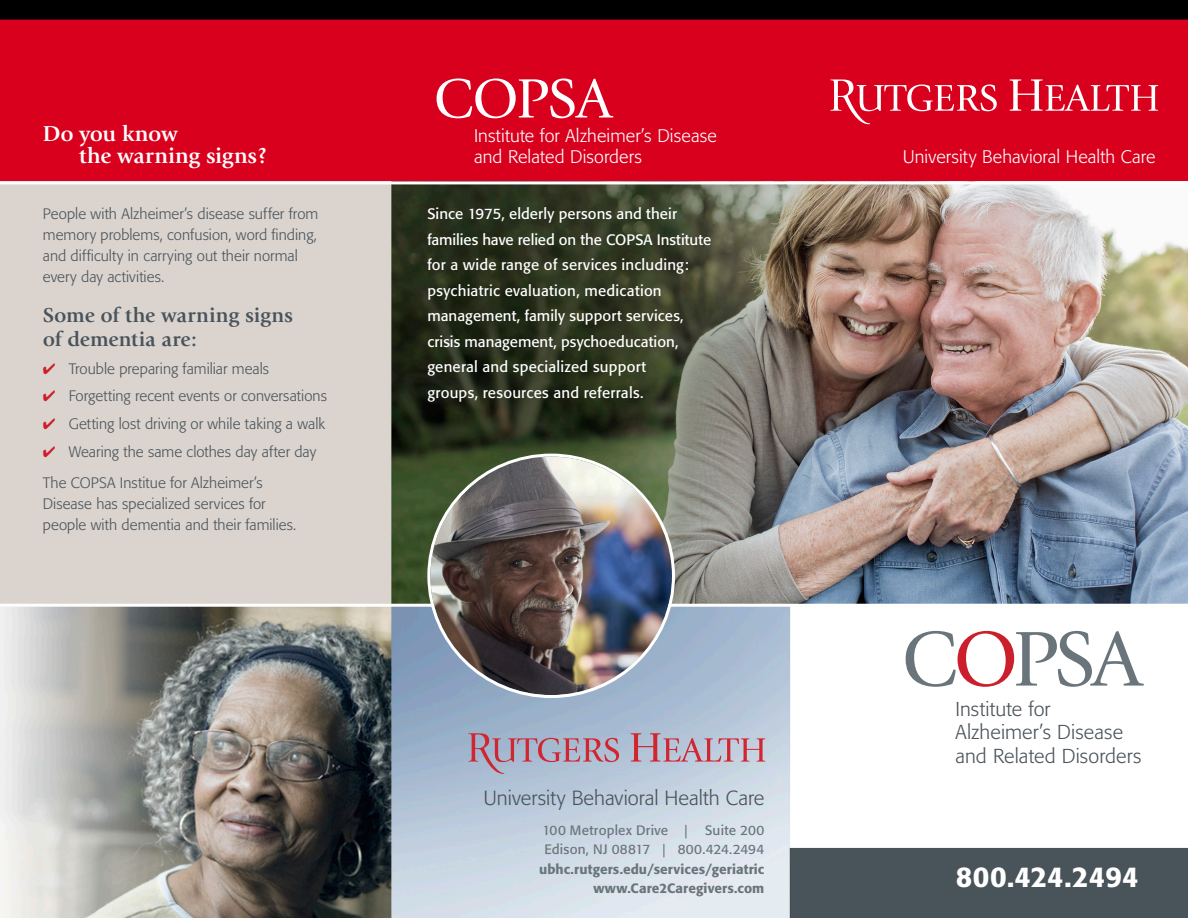
<style>
.page{position:relative;width:1188px;height:918px;background:#fff}
.page>*{position:absolute;margin:0;border:0;box-sizing:border-box;transform-origin:0 0}
.t1{font:81px "Giovanni";letter-spacing:-.05em;color:#6a757b}
.t2{font:57.75px "Giovanni";letter-spacing:-.02em;color:#fff}
.t3{font:500 28.5px "Formata";color:#fff}
.t4{font:700 22.5px/22.5px "Giovanni";letter-spacing:-.01em;color:#fff}
.t5{font:700 21px/24px "Giovanni";letter-spacing:-.005em;color:#49535a}
.t6{font:300 20.25px "Formata";color:#49535a}
.t7{font:300 19.95px/24px "Formata";letter-spacing:.005em;color:#49535a}
.t8{font:300 18px/21px "Formata";letter-spacing:.005em;color:#fff}
.t9{font:300 15px/21px "Formata";color:#49535a}
.t10{font:15px/25.5px "Formata";letter-spacing:.01em;color:#fff}
.t11{font:500 13.5px/19.5px "Formata";letter-spacing:.005em;color:#6a757b;text-align:right}
.t12{font:13.5px "Formata";letter-spacing:.02em;color:#6a757b}
.s1{color:#cb202c}
.s2{font-weight:400}
</style>
<div class="page">
<img style="left:0;top:0;width:1188px;height:918px">
<div style="left:791px;top:849px;width:397px;height:69px;background:#49535a"></div>
<svg style="left:468px;top:733px;width:151px;height:41px;background:#af9fb3"></svg>
<svg style="left:631px;top:733px;width:134px;height:29px;background:#bea1b1"></svg>
<hr style="left:0;top:604px;width:1188px;height:3px;background:#fff">
<img style="left:430px;top:457px;width:242px;height:238px">
<svg style="left:830px;top:79px;width:167px;height:45px;background:#df2f47"></svg>
<svg style="left:1010px;top:79px;width:148px;height:32px;background:#e23d54"></svg>
<hr style="left:0;top:181px;width:1188px;height:3px;background:#fff">
<p class="t4" style="left:79px;top:122px;width:190px;text-indent:-36px">Do you know<br>the warning signs?</p>
<p class="t9" style="left:43px;top:203px;width:277px">People with Alzheimer’s disease suffer from memory problems, confusion, word finding, and difficulty in carrying out their normal every day activities.</p>
<p class="t5" style="left:43px;top:303px;width:252px">Some of the warning signs of dementia are:</p>
<p class="t9" style="left:43px;top:358px;width:228px"><span class="s1">✔</span> Trouble preparing familiar meals</p>
<p class="t9" style="left:43px;top:386px;width:286px"><span class="s1">✔</span> Forgetting recent events or conversations</p>
<p class="t9" style="left:43px;top:414px;width:284px"><span class="s1">✔</span> Getting lost driving or while taking a walk</p>
<p class="t9" style="left:43px;top:441px;width:275px"><span class="s1">✔</span> Wearing the same clothes day after day</p>
<p class="t9" style="left:43px;top:472px;width:255px">The COPSA Institue for Alzheimer’s<br>Disease has specialized services for people with dementia and their families.</p>
<p class="t2" style="left:434px;top:66px;width:180px">COPSA</p>
<p class="t8" style="left:474px;top:126px;width:244px">Institute for Alzheimer’s Disease and Related Disorders</p>
<p class="t10" style="left:427px;top:201px;width:285px">Since 1975, elderly persons and their families have relied on the COPSA Institute for a wide range of services including: psychiatric evaluation, medication management, family support services, crisis management, psychoeducation, general and specialized support<br>groups, resources and referrals.</p>
<p class="t6" style="left:484px;top:786px;width:282px">University Behavioral Health Care</p>
<p class="t12" style="left:542px;top:822px;width:147px">100 Metroplex Drive |</p>
<p class="t11" style="left:539px;top:820px;width:227px"><span class="s2">Suite 200<br>Edison, NJ 08817 | 800.424.2494 </span>ubhc.rutgers.edu/services/geriatric www.Care2Caregivers.com</p>
<p class="t8" style="left:903px;top:146px;width:254px">University Behavioral Health Care</p>
<p class="t1" style="left:902px;top:614px;width:242px">C<span class="s1">O</span>PSA</p>
<p class="t7" style="left:956px;top:697px;width:187px">Institute for<br>Alzheimer’s Disease and Related Disorders</p>
<p class="t3" style="left:956px;top:859px;width:185px">800.424.2494</p>
</div>
